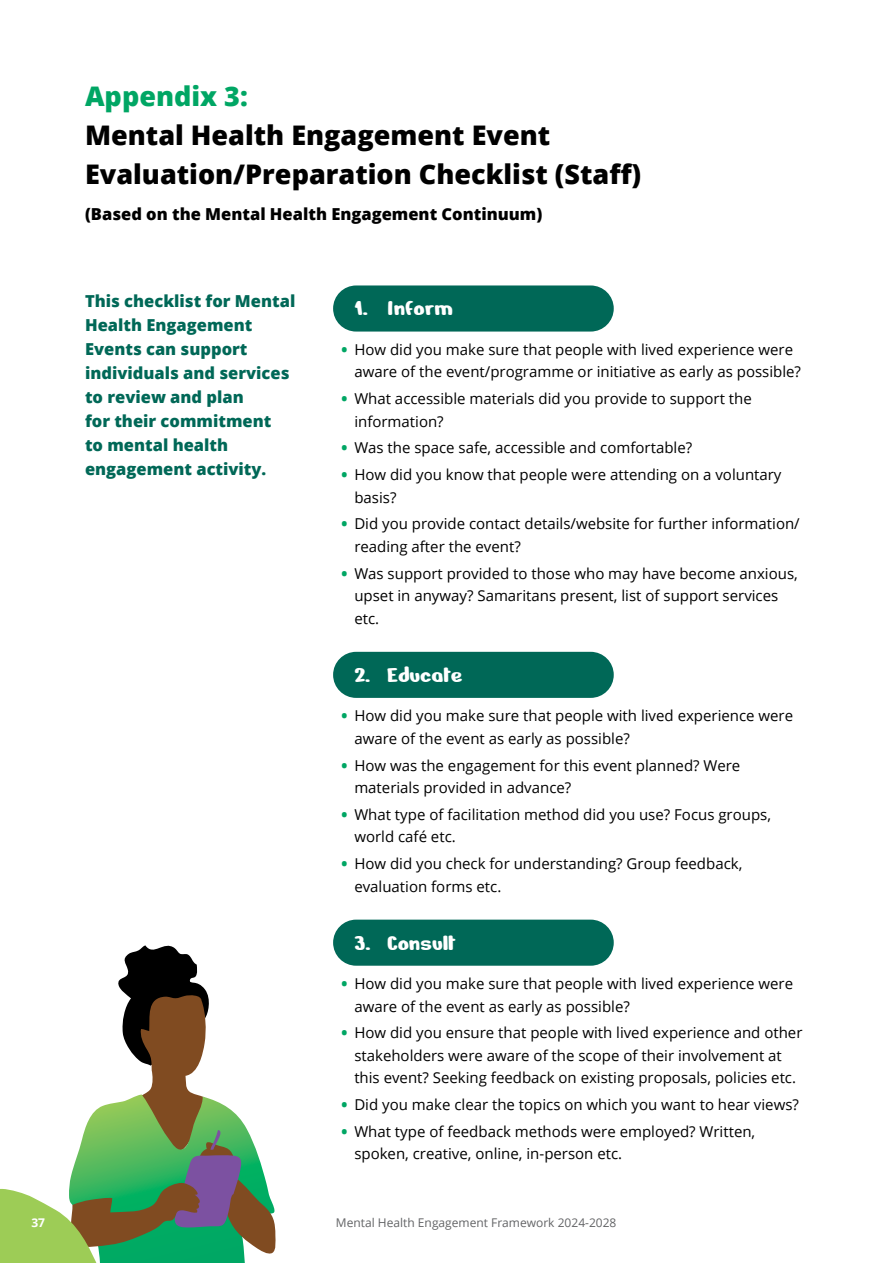
<style>
.page{position:relative;width:893px;height:1263px;background:#fff}
.page>*{position:absolute;margin:0;border:0;box-sizing:border-box;transform-origin:0 0}
.t1{font:800 27px/39px "Open Sans";color:#000}
.t2{font:800 27px "Open Sans";color:#00a664}
.t3{font:24px "Nerko One";color:#fff}
.t4{font:800 16.5px/24px "Open Sans";color:#006857}
.t5{font:800 16.5px "Open Sans";color:#000}
.t6{font:15px/22.5px "Open Sans";color:#000}
.t7{font:12px "Open Sans";color:#636466}
.t8{font:700 12px "Open Sans";color:#fff}
.s1{font-weight:800;color:#00a664}
</style>
<div class="page">
<div style="left:333px;top:285px;width:281px;height:47px;background:#006857;border-radius:23px"></div>
<div style="left:333px;top:652px;width:281px;height:46px;background:#006857;border-radius:23px"></div>
<div style="left:333px;top:920px;width:281px;height:46px;background:#006857;border-radius:23px"></div>
<svg style="left:0;top:945px;width:276px;height:318px"></svg>
<h1 class="t2" style="left:85px;top:75px;width:164px">Appendix 3:</h1>
<h1 class="t1" style="left:85px;top:114px;width:558px">Mental Health Engagement Event<br>Evaluation/Preparation Checklist (Staff)</h1>
<p class="t5" style="left:85px;top:202px;width:459px">(Based on the Mental Health Engagement Continuum)</p>
<p class="t4" style="left:85px;top:288px;width:212px">This checklist for Mental<br>Health Engagement<br>Events can support individuals and services to review and plan<br>for their commitment<br>to mental health engagement activity.</p>
<h2 class="t3" style="left:354px;top:293px;width:100px">1. Inform</h2>
<p class="t6" style="left:354px;top:338px;width:448px;text-indent:-13px"><span class="s1">•</span> How did you make sure that people with lived experience were aware of the event/programme or initiative as early as possible?</p>
<p class="t6" style="left:354px;top:387px;width:399px;text-indent:-13px"><span class="s1">•</span> What accessible materials did you provide to support the information?</p>
<p class="t6" style="left:342px;top:436px;width:352px"><span class="s1">•</span> Was the space safe, accessible and comfortable?</p>
<p class="t6" style="left:354px;top:463px;width:429px;text-indent:-13px"><span class="s1">•</span> How did you know that people were attending on a voluntary basis?</p>
<p class="t6" style="left:354px;top:512px;width:447px;text-indent:-13px"><span class="s1">•</span> Did you provide contact details/website for further information/ reading after the event?</p>
<p class="t6" style="left:354px;top:562px;width:445px;text-indent:-13px"><span class="s1">•</span> Was support provided to those who may have become anxious, upset in anyway? Samaritans present, list of support services etc.</p>
<h2 class="t3" style="left:354px;top:659px;width:110px">2. Educate</h2>
<p class="t6" style="left:354px;top:704px;width:440px;text-indent:-13px"><span class="s1">•</span> How did you make sure that people with lived experience were aware of the event as early as possible?</p>
<p class="t6" style="left:354px;top:753px;width:387px;text-indent:-13px"><span class="s1">•</span> How was the engagement for this event planned? Were materials provided in advance?</p>
<p class="t6" style="left:354px;top:803px;width:418px;text-indent:-13px"><span class="s1">•</span> What type of facilitation method did you use? Focus groups, world café etc.</p>
<p class="t6" style="left:354px;top:852px;width:390px;text-indent:-13px"><span class="s1">•</span> How did you check for understanding? Group feedback, evaluation forms etc.</p>
<h2 class="t3" style="left:354px;top:927px;width:103px">3. Consult</h2>
<p class="t6" style="left:354px;top:972px;width:440px;text-indent:-13px"><span class="s1">•</span> How did you make sure that people with lived experience were aware of the event as early as possible?</p>
<p class="t6" style="left:342px;top:1021px;width:462px;text-align:center"><span class="s1">•</span> How did you ensure that people with lived experience and other stakeholders were aware of the scope of their involvement at<br>this event? Seeking feedback on existing proposals, policies etc.</p>
<p class="t6" style="left:342px;top:1093px;width:459px"><span class="s1">•</span> Did you make clear the topics on which you want to hear views?</p>
<p class="t6" style="left:354px;top:1120px;width:402px;text-indent:-13px"><span class="s1">•</span> What type of feedback methods were employed? Written, spoken, creative, online, in-person etc.</p>
<p class="t8" style="left:31px;top:1214px;width:15px">37</p>
<p class="t7" style="left:336px;top:1214px;width:282px">Mental Health Engagement Framework 2024-2028</p>
</div>
